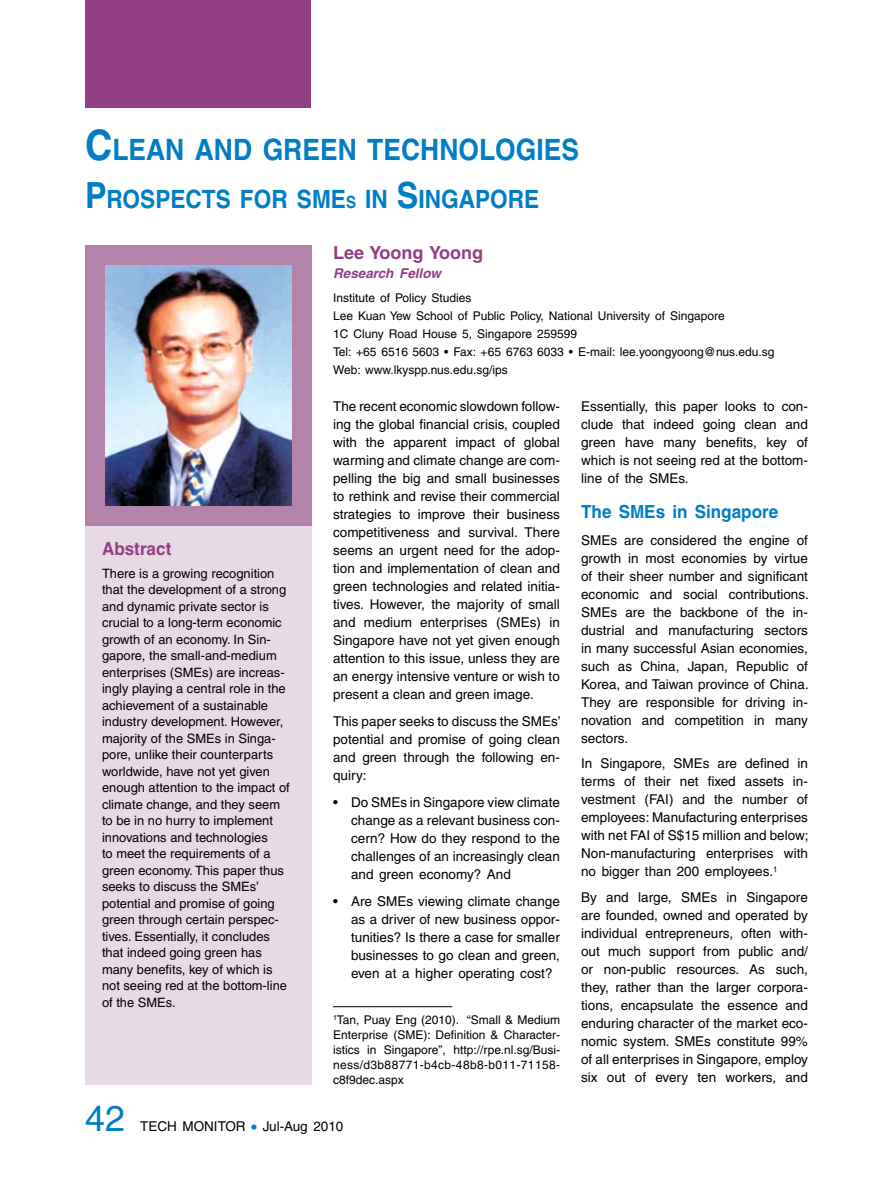
<style>
.page{position:relative;width:893px;height:1191px;background:#fff}
.page>*{position:absolute;margin:0;border:0;box-sizing:border-box;transform-origin:0 0}
.t1{font:700 29.4px "Helvetica";color:#007dc5;scale:.9 1}
.t2{font:700 25.2px "Helvetica";color:#007dc5;scale:.9 1}
.t3{font:700 18px "Helvetica";color:#007dc5;scale:.95 1}
.t4{font:700 18px "Helvetica";color:#924083}
.t5{font:700 18px "Helvetica";color:#924083;scale:.95 1}
.t6{font:13.5px/18px "Helvetica";color:#000;text-align:justify}
.t7{font:italic 700 13.5px "Helvetica";color:#924083}
.t8{font:12.9px/16.5px "Helvetica";color:#000}
.t9{font:12px/18px "Helvetica";color:#000}
.s1{font-size:42px}
.s2{font-size:36px}
.s3{font-size:16.8px}
.s4{font-size:36px;color:#007dc5}
.s5{font-size:16.5px;color:#007dc5}
</style>
<div class="page">
<div style="left:85px;top:245px;width:227px;height:839px;background:#e7dae4"></div>
<div style="left:85px;top:1px;width:226px;height:107px;background:#924083"></div>
<div style="left:85px;top:245px;width:227px;height:280px;background:#b483a9"></div>
<img style="left:106px;top:265px;width:185px;height:240px">
<hr style="left:333px;top:1006px;width:119px;height:1px;background:#000">
<h1 class="t1" style="left:85px;top:132px;width:550px"><span class="s1">C</span>LEAN AND GREEN TECHNOLOGIES</h1>
<h2 class="t2" style="left:85px;top:184px;width:506px"><span class="s2">P</span>ROSPECTS FOR SME<span class="s3">S</span> IN <span class="s2">S</span>INGAPORE</h2>
<h3 class="t5" style="left:102px;top:538px;width:75px">Abstract</h3>
<p class="t8" style="left:102px;top:565px;width:189px">There is a growing recognition that the development of a strong and dynamic private sector is crucial to a long-term economic growth of an economy. I n Sin&shy;gapore, the small-and-medium enterprises (SMEs) are increas&shy;ingly playing a central role in the achievement of a sustainable industry development. However, majority of the SMEs in Singa&shy;pore, unlike their counterparts worldwide, have not yet given enough attention to the impact of climate change, and they seem to be in no hurry to implement innovations and technologies<br>to meet the requirements of a green economy. This paper thus seeks to discuss the SMEs’ potential and promise of going green through certain perspec&shy;tives. Essentially, it concludes that indeed going green has many benefits, key of which is not seeing red at the bottom-line of the SMEs.</p>
<h3 class="t4" style="left:333px;top:241px;width:152px">Lee Yoong Yoong</h3>
<p class="t7" style="left:333px;top:265px;width:109px">Research Fellow</p>
<p class="t9" style="left:333px;top:289px;width:443px">I nstitute of Policy Studies<br>Lee Kuan Yew School of Public Policy, National University of Singapore<br>1C Cluny Road House 5, Singapore 259599<br>Tel: +65 6516 5603 • Fax: +65 6763 6033 • E-mail: lee.yoongyoong@nus.edu.sg Web: www.lkyspp.nus.edu.sg/ips</p>
<p class="t6" style="left:333px;top:397px;width:228px">The recent economic slowdown follow&shy;ing the global financial crisis, coupled with the apparent impact of global warming and climate change are com&shy;pelling the big and small businesses to rethink and revise their commercial strategies to improve their business competitiveness and survival. There seems an urgent need for the adop&shy;tion and implementation of clean and green technologies and related initia&shy;tives. However, the majority of small and medium enterprises (SMEs) in Singapore have not yet given enough attention to this issue, unless they are an energy intensive venture or wish to present a clean and green image.</p>
<p class="t6" style="left:333px;top:712px;width:229px">This paper seeks to discuss the SMEs’ potential and promise of going clean and green through the following en&shy;quiry:</p>
<p class="t6" style="left:351px;top:793px;width:210px;text-indent:-18px">• Do SMEs in Singapore view climate change as a relevant business con&shy;cern? How do they respond to the challenges of an increasingly clean and green economy? And</p>
<p class="t6" style="left:351px;top:892px;width:210px;text-indent:-18px">• Are SMEs viewing climate change as a driver of new business oppor&shy;tunities? Is there a case for smaller businesses to go clean and green, even at a higher operating cost?</p>
<p class="t9" style="left:333px;top:1011px;width:229px;line-height:15px;text-align:justify"><sup>1</sup>Tan, Puay Eng (2010). “Small &amp; Medium Enterprise (SME): Definition &amp; Character&shy;istics in Singapore”, http://rpe.nl.sg/Busi&shy;ness/d3b88771-b4cb-48b8-b011-71158- c8f9dec.aspx</p>
<p class="t6" style="left:581px;top:397px;width:228px">Essentially, this paper looks to con&shy;clude that indeed going clean and green have many benefits, key of which is not seeing red at the bottom&shy;line of the SMEs.</p>
<h3 class="t3" style="left:581px;top:500px;width:209px">The SMEs in Singapore</h3>
<p class="t6" style="left:581px;top:531px;width:229px">SMEs are considered the engine of growth in most economies by virtue of their sheer number and significant economic and social contributions.<br>SMEs are the backbone of the in&shy;dustrial and manufacturing sectors in many successful Asian economies, such as China, Japan, Republic of Korea, and Taiwan province of China.<br>They are responsible for driving in&shy;novation and competition in many sectors.</p>
<p class="t6" style="left:581px;top:754px;width:229px">I n Singapore, SMEs are defined in terms of their net fixed assets in&shy;vestment (FAI) and the number of employees: Manufacturing enterprises with net FAI of S$15 million and below; Non-manufacturing enterprises with no bigger than 200 employees.<sup>1</sup></p>
<p class="t6" style="left:581px;top:888px;width:228px">By and large, SMEs in Singapore are founded, owned and operated by individual entrepreneurs, often with&shy;out much support from public and/ or non-public resources. As such, they, rather than the larger corpora&shy;tions, encapsulate the essence and enduring character of the market eco&shy;nomic system. SMEs constitute 99% of all enterprises in Singapore, employ six out of every ten workers, and</p>
<p class="t6" style="left:85px;top:1117px;width:260px"><span class="s4">42</span> Tech Monitor <span class="s5">•</span> Jul-Aug 2010</p>
</div>
